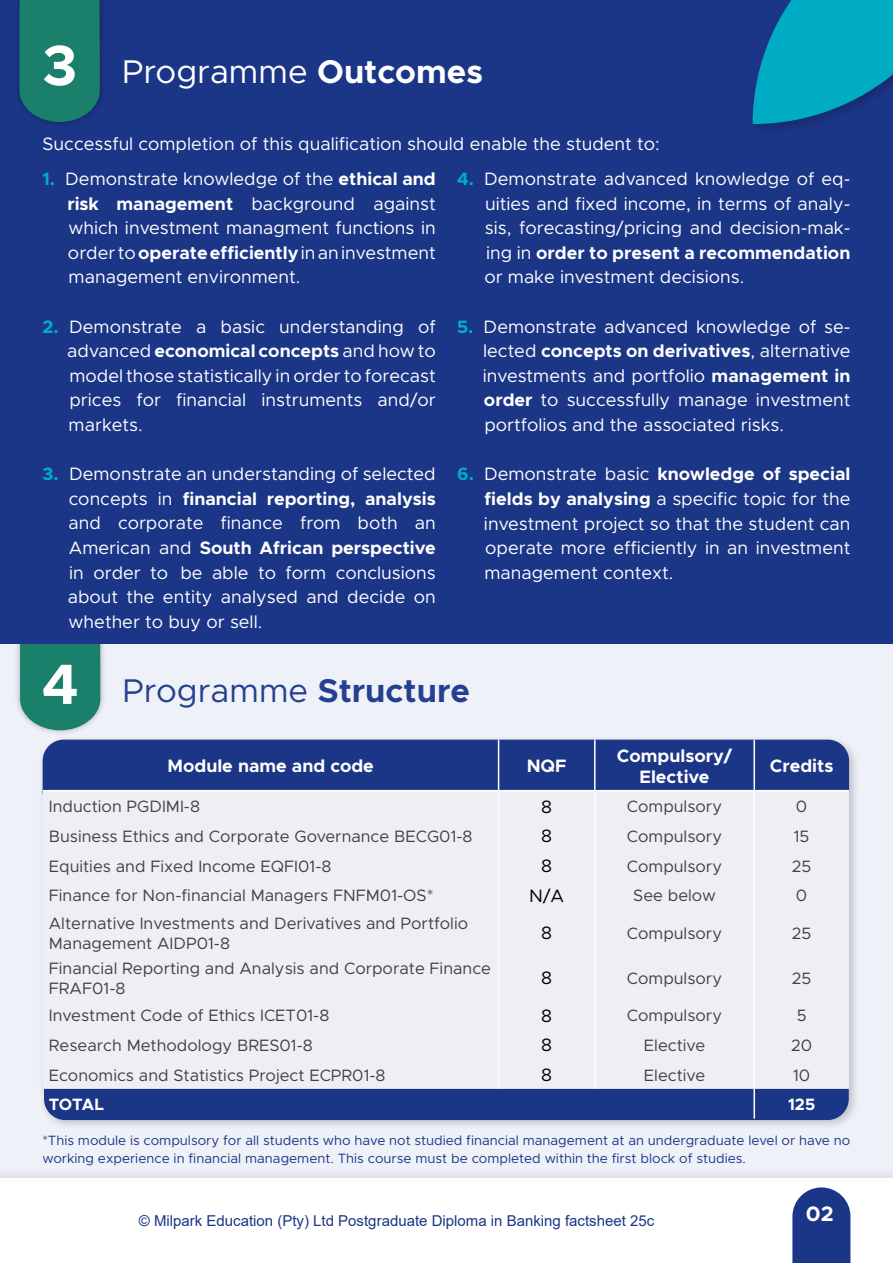
<style>
.page{position:relative;width:893px;height:1263px;background:#eff1f9}
.page>*{position:absolute;margin:0;border:0;box-sizing:border-box;transform-origin:0 0}
.t1{font:33px "Metropolis";color:#25408f}
.t2{font:33px "Metropolis";color:#fff}
.t3{font:700 21px "Metropolis";color:#fff}
.t4{font:18px/24.6px "Metropolis";color:#fff;text-align:justify}
.t5{font:700 18px/21.6px "Metropolis";color:#fff;text-align:center}
.t6{font:18px "Metropolis";color:#000}
.t7{font:16.5px/19.8px "Metropolis";color:#414042}
.t8{font:700 16.5px "Metropolis";color:#fff}
.t9{font:15px "Arial";color:#1c3687}
.t10{font:13.5px/18px "Metropolis";color:#1c3687}
.s1{font-weight:700;font-size:57px}
.s2{font-weight:700}
.s3{font-weight:700;color:#00adc4}
.s4{font-weight:700;font-size:57px;color:#fff}
</style>
<div class="page">
<div style="left:0;top:1166px;width:893px;height:97px;background:#000;opacity:.09"></div>
<div style="left:0;top:1179px;width:893px;height:84px;background:#fff"></div>
<svg style="left:792px;top:1187px;width:58px;height:76px"></svg>
<div style="left:14px;top:559px;width:93px;height:177px;background:#000;opacity:.3"></div>
<svg style="left:20px;top:643px;width:80px;height:87px"></svg>
<div style="left:37px;top:734px;width:823px;height:397px;background:#000;opacity:.2"></div>
<div style="left:44px;top:1089px;width:805px;height:31px;background:#1c3687"></div>
<svg style="left:43px;top:820px;width:806px;height:269px"></svg>
<svg style="left:43px;top:740px;width:806px;height:80px"></svg>
<hr style="left:595px;top:790px;width:159px;height:1px;background:#fff">
<hr style="left:594px;top:791px;width:2px;height:29px;background:#fff">
<hr style="left:498px;top:820px;width:1px;height:30px;background:#fff">
<hr style="left:594px;top:820px;width:2px;height:30px;background:#fff">
<hr style="left:498px;top:850px;width:1px;height:30px;background:#fff">
<hr style="left:594px;top:850px;width:2px;height:30px;background:#fff">
<hr style="left:498px;top:880px;width:1px;height:30px;background:#fff">
<hr style="left:594px;top:880px;width:2px;height:30px;background:#fff">
<hr style="left:498px;top:910px;width:1px;height:45px;background:#fff">
<hr style="left:594px;top:910px;width:2px;height:45px;background:#fff">
<hr style="left:498px;top:955px;width:1px;height:44px;background:#fff">
<hr style="left:594px;top:955px;width:2px;height:44px;background:#fff">
<hr style="left:498px;top:999px;width:1px;height:30px;background:#fff">
<hr style="left:594px;top:999px;width:2px;height:30px;background:#fff">
<hr style="left:498px;top:1029px;width:1px;height:30px;background:#fff">
<hr style="left:594px;top:1029px;width:2px;height:30px;background:#fff">
<hr style="left:498px;top:1059px;width:1px;height:30px;background:#fff">
<hr style="left:594px;top:1059px;width:2px;height:30px;background:#fff">
<hr style="left:753px;top:740px;width:2px;height:50px;background:#fff">
<hr style="left:754px;top:790px;width:95px;height:1px;background:#fff">
<hr style="left:753px;top:791px;width:2px;height:29px;background:#fff">
<hr style="left:753px;top:820px;width:2px;height:30px;background:#fff">
<hr style="left:753px;top:850px;width:2px;height:30px;background:#fff">
<hr style="left:753px;top:880px;width:2px;height:30px;background:#fff">
<hr style="left:753px;top:910px;width:2px;height:45px;background:#fff">
<hr style="left:753px;top:955px;width:2px;height:44px;background:#fff">
<hr style="left:753px;top:999px;width:2px;height:30px;background:#fff">
<hr style="left:753px;top:1029px;width:2px;height:30px;background:#fff">
<hr style="left:753px;top:1059px;width:2px;height:30px;background:#fff">
<hr style="left:753px;top:1089px;width:2px;height:30px;background:#fff">
<div style="left:0;top:0;width:893px;height:643px;background:#1c3687"></div>
<div style="left:14px;top:0;width:92px;height:128px;background:#000;opacity:.3"></div>
<div style="left:20px;top:0;width:80px;height:122px;background:#1a806b"></div>
<div style="left:747px;top:0;width:146px;height:136px;background:#000;opacity:.2"></div>
<svg style="left:753px;top:0;width:140px;height:124px"></svg>
<h1 class="t2" style="left:42px;top:51px;width:442px"><span class="s1">3</span> Programme <span class="s2">Outcomes</span></h1>
<p class="t4" style="left:43px;top:132px;width:619px">Successful completion of this qualification should enable the student to:</p>
<p class="t4" style="left:67px;top:166px;width:370px;text-indent:-25px"><span class="s3">1.</span> Demonstrate knowledge of the <span class="s2">ethical and risk management</span> background against which investment managment functions in order to <span class="s2">operate efficiently</span> in an investment management environment.</p>
<p class="t4" style="left:67px;top:314px;width:370px;text-indent:-25px"><span class="s3">2.</span> Demonstrate a basic understanding of advanced <span class="s2">economical concepts</span> and how to model those statistically in order to forecast prices for financial instruments and/or markets.</p>
<p class="t4" style="left:68px;top:462px;width:370px;text-indent:-25px"><span class="s3">3.</span> Demonstrate an understanding of selected concepts in <span class="s2">financial reporting, analysis </span>and corporate finance from both an American and <span class="s2">South African perspective </span>in order to be able to form conclusions about the entity analysed and decide on whether to buy or sell.</p>
<p class="t4" style="left:484px;top:166px;width:368px;text-indent:-27px"><span class="s3">4.</span> Demonstrate advanced knowledge of eq&shy;uities and fixed income, in terms of analy&shy;sis, forecasting/pricing and decision-mak&shy;ing in <span class="s2">order to present a recommendation </span>or make investment decisions.</p>
<p class="t4" style="left:483px;top:314px;width:369px;text-indent:-26px"><span class="s3">5.</span> Demonstrate advanced knowledge of se&shy;lected <span class="s2">concepts on derivatives</span>, alternative investments and portfolio <span class="s2">management in order</span> to successfully manage investment portfolios and the associated risks.</p>
<p class="t4" style="left:484px;top:462px;width:368px;text-indent:-27px"><span class="s3">6.</span> Demonstrate basic <span class="s2">knowledge of special fields by analysing</span> a specific topic for the investment project so that the student can operate more efficiently in an investment management context.</p>
<h1 class="t1" style="left:42px;top:670px;width:430px"><span class="s4">4</span> Programme <span class="s2">Structure</span></h1>
<p class="t5" style="left:167px;top:755px;width:208px">Module name and code</p>
<p class="t5" style="left:527px;top:755px;width:41px">NQF</p>
<p class="t5" style="left:617px;top:744px;width:117px">Compulsory/<br>Elective</p>
<p class="t5" style="left:770px;top:755px;width:65px">Credits</p>
<p class="t7" style="left:49px;top:796px;width:153px">Induction PGDIMI-8</p>
<p class="t6" style="left:541px;top:795px;width:12px">8</p>
<p class="t7" style="left:627px;top:796px;width:97px">Compulsory</p>
<p class="t7" style="left:796px;top:796px;width:13px">0</p>
<p class="t7" style="left:49px;top:826px;width:425px">Business Ethics and Corporate Governance BECG01-8</p>
<p class="t6" style="left:541px;top:825px;width:12px">8</p>
<p class="t7" style="left:627px;top:826px;width:97px">Compulsory</p>
<p class="t7" style="left:794px;top:826px;width:17px">15</p>
<p class="t7" style="left:49px;top:856px;width:284px">Equities and Fixed Income EQFI01-8</p>
<p class="t6" style="left:541px;top:855px;width:12px">8</p>
<p class="t7" style="left:627px;top:856px;width:97px">Compulsory</p>
<p class="t7" style="left:792px;top:856px;width:21px">25</p>
<p class="t7" style="left:49px;top:886px;width:386px">Finance for Non-financial Managers FNFM01-OS*</p>
<p class="t6" style="left:529px;top:885px;width:36px">N/A</p>
<p class="t7" style="left:633px;top:886px;width:84px">See below</p>
<p class="t7" style="left:796px;top:886px;width:13px">0</p>
<p class="t7" style="left:49px;top:913px;width:421px">Alternative Investments and Derivatives and Portfolio<br>Management AIDP01-8</p>
<p class="t6" style="left:541px;top:922px;width:12px">8</p>
<p class="t7" style="left:627px;top:923px;width:97px">Compulsory</p>
<p class="t7" style="left:792px;top:923px;width:21px">25</p>
<p class="t7" style="left:49px;top:958px;width:444px">Financial Reporting and Analysis and Corporate Finance<br>FRAF01-8</p>
<p class="t6" style="left:541px;top:967px;width:12px">8</p>
<p class="t7" style="left:627px;top:968px;width:97px">Compulsory</p>
<p class="t7" style="left:792px;top:968px;width:21px">25</p>
<p class="t7" style="left:49px;top:1005px;width:282px">Investment Code of Ethics ICET01-8</p>
<p class="t6" style="left:541px;top:1004px;width:12px">8</p>
<p class="t7" style="left:627px;top:1005px;width:97px">Compulsory</p>
<p class="t7" style="left:797px;top:1005px;width:11px">5</p>
<p class="t7" style="left:49px;top:1035px;width:265px">Research Methodology BRES01-8</p>
<p class="t6" style="left:541px;top:1034px;width:12px">8</p>
<p class="t7" style="left:644px;top:1035px;width:63px">Elective</p>
<p class="t7" style="left:791px;top:1035px;width:23px">20</p>
<p class="t7" style="left:49px;top:1065px;width:338px">Economics and Statistics Project ECPR01-8</p>
<p class="t6" style="left:541px;top:1064px;width:12px">8</p>
<p class="t7" style="left:644px;top:1065px;width:63px">Elective</p>
<p class="t7" style="left:793px;top:1065px;width:19px">10</p>
<p class="t8" style="left:49px;top:1094px;width:57px">TOTAL</p>
<p class="t8" style="left:788px;top:1094px;width:29px">125</p>
<p class="t10" style="left:42px;top:1132px;width:809px">*This module is compulsory for all students who have not studied financial management at an undergraduate level or have no working experience in financial management. This course must be completed within the first block of studies.</p>
<p class="t9" style="left:139px;top:1210px;width:517px">© Milpark Education (Pty) Ltd Postgraduate Diploma in Banking factsheet 25c</p>
<p class="t3" style="left:806px;top:1200px;width:29px">02</p>
</div>
